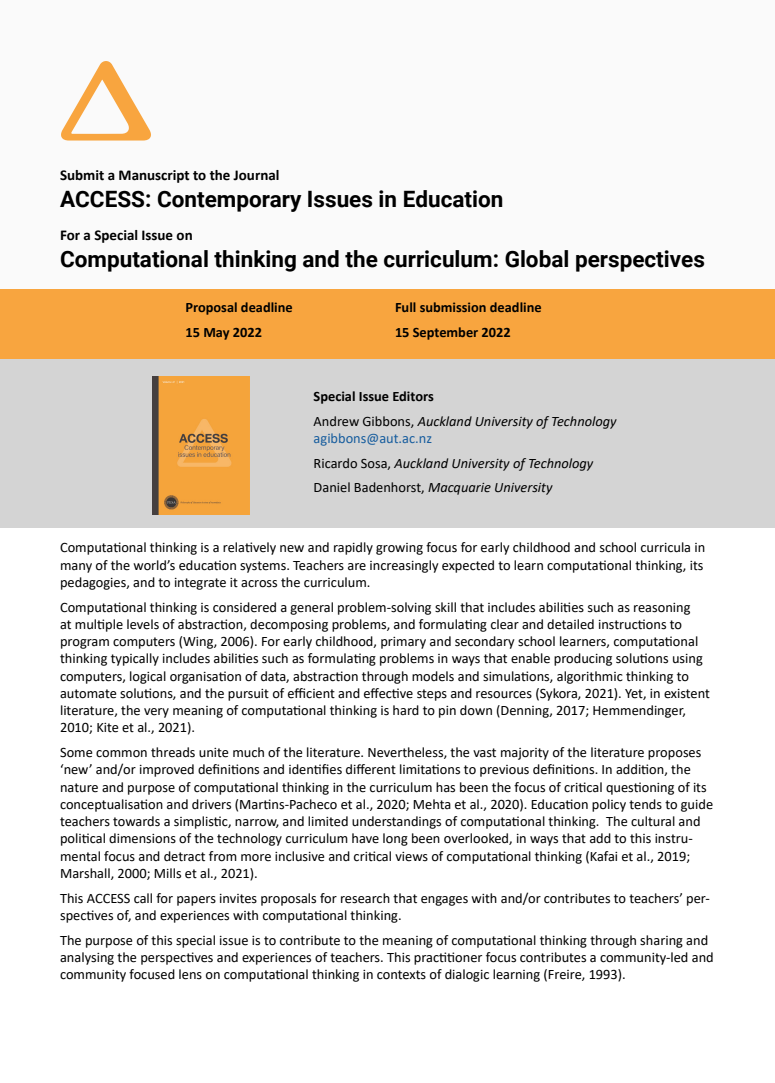
<style>
.page{position:relative;width:775px;height:1083px;background:#fff}
.page>*{position:absolute;margin:0;border:0;box-sizing:border-box;transform-origin:0 0}
.Heading{font:700 22.5px "Roboto";color:#000}
.Paragraph_Bold{font:700 15px "Calibri";color:#000}
.t1{font:14.38px/17.2px "Calibri";color:#000}
.t2{font:italic 14.38px "Calibri";color:#000}
.Paragraph_Bold-2{font:700 14.38px "Calibri";color:#000}
.t3{font:14.38px "Calibri";color:#175d9e}
.s1{font-style:normal}
</style>
<div class="page">
<div style="left:0;top:0;width:774px;height:310px;background:#fafafa"></div>
<div style="left:0;top:294px;width:774px;height:234px;background:#d4d4d4"></div>
<img style="left:153px;top:377px;width:97px;height:137px">
<div style="left:0;top:289px;width:774px;height:69px;background:#f8a53f"></div>
<svg style="left:61px;top:61px;width:90px;height:79px"></svg>
<p class="Paragraph_Bold" style="left:60px;top:164px;width:221px">Submit a Manuscript to the Journal</p>
<p class="Heading" style="left:60px;top:183px;width:444px">ACCESS: Contemporary Issues in Education</p>
<p class="Paragraph_Bold" style="left:60px;top:224px;width:134px">For a Special Issue on</p>
<p class="Heading" style="left:60px;top:243px;width:646px">Computational thinking and the curriculum: Global perspectives</p>
<p class="Paragraph_Bold-2" style="left:185px;top:297px;width:109px">Proposal deadline</p>
<p class="Paragraph_Bold-2" style="left:185px;top:322px;width:78px">15 May 2022</p>
<p class="Paragraph_Bold-2" style="left:395px;top:297px;width:148px">Full submission deadline</p>
<p class="Paragraph_Bold-2" style="left:395px;top:322px;width:117px">15 September 2022</p>
<p class="Paragraph_Bold-2" style="left:313px;top:386px;width:121px">Special Issue Editors</p>
<p class="t2" style="left:313px;top:411px;width:304px"><span class="s1">Andrew Gibbons,</span> Auckland University of Technology</p>
<p class="t3" style="left:313px;top:428px;width:120px">agibbons@aut.ac.nz</p>
<p class="t2" style="left:313px;top:453px;width:281px"><span class="s1">Ricardo Sosa,</span> Auckland University of Technology</p>
<p class="t2" style="left:313px;top:477px;width:240px"><span class="s1">Daniel Badenhorst,</span> Macquarie University</p>
<p class="t1" style="left:60px;top:538px;width:646px">Computational thinking is a relatively new and rapidly growing focus for early childhood and school curricula in many of the world’s education systems. Teachers are increasingly expected to learn computational thinking, its pedagogies, and to integrate it across the curriculum.</p>
<p class="t1" style="left:60px;top:597px;width:651px">Computational thinking is considered a general problem-solving skill that includes abilities such as reasoning<br>at multiple levels of abstraction, decomposing problems, and formulating clear and detailed instructions to program computers (Wing, 2006). For early childhood, primary and secondary school learners, computational thinking typically includes abilities such as formulating problems in ways that enable producing solutions using computers, logical organisation of data, abstraction through models and simulations, algorithmic thinking to automate solutions, and the pursuit of efficient and effective steps and resources (Sykora, 2021). Yet, in existent literature, the very meaning of computational thinking is hard to pin down (Denning, 2017; Hemmendinger, 2010; Kite et al., 2021).</p>
<p class="t1" style="left:60px;top:743px;width:654px">Some common threads unite much of the literature. Nevertheless, the vast majority of the literature proposes ‘new’ and/or improved definitions and identifies different limitations to previous definitions. In addition, the nature and purpose of computational thinking in the curriculum has been the focus of critical questioning of its conceptualisation and drivers (Martins-Pacheco et al., 2020; Mehta et al., 2020). Education policy tends to guide teachers towards a simplistic, narrow, and limited understandings of computational thinking. The cultural and political dimensions of the technology curriculum have long been overlooked, in ways that add to this instru&shy;mental focus and detract from more inclusive and critical views of computational thinking (Kafai et al., 2019; Marshall, 2000; Mills et al., 2021).</p>
<p class="t1" style="left:60px;top:888px;width:651px">This ACCESS call for papers invites proposals for research that engages with and/or contributes to teachers’ per&shy;spectives of, and experiences with computational thinking.</p>
<p class="t1" style="left:60px;top:930px;width:654px">The purpose of this special issue is to contribute to the meaning of computational thinking through sharing and analysing the perspectives and experiences of teachers. This practitioner focus contributes a community-led and community focused lens on computational thinking in contexts of dialogic learning (Freire, 1993).</p>
</div>
